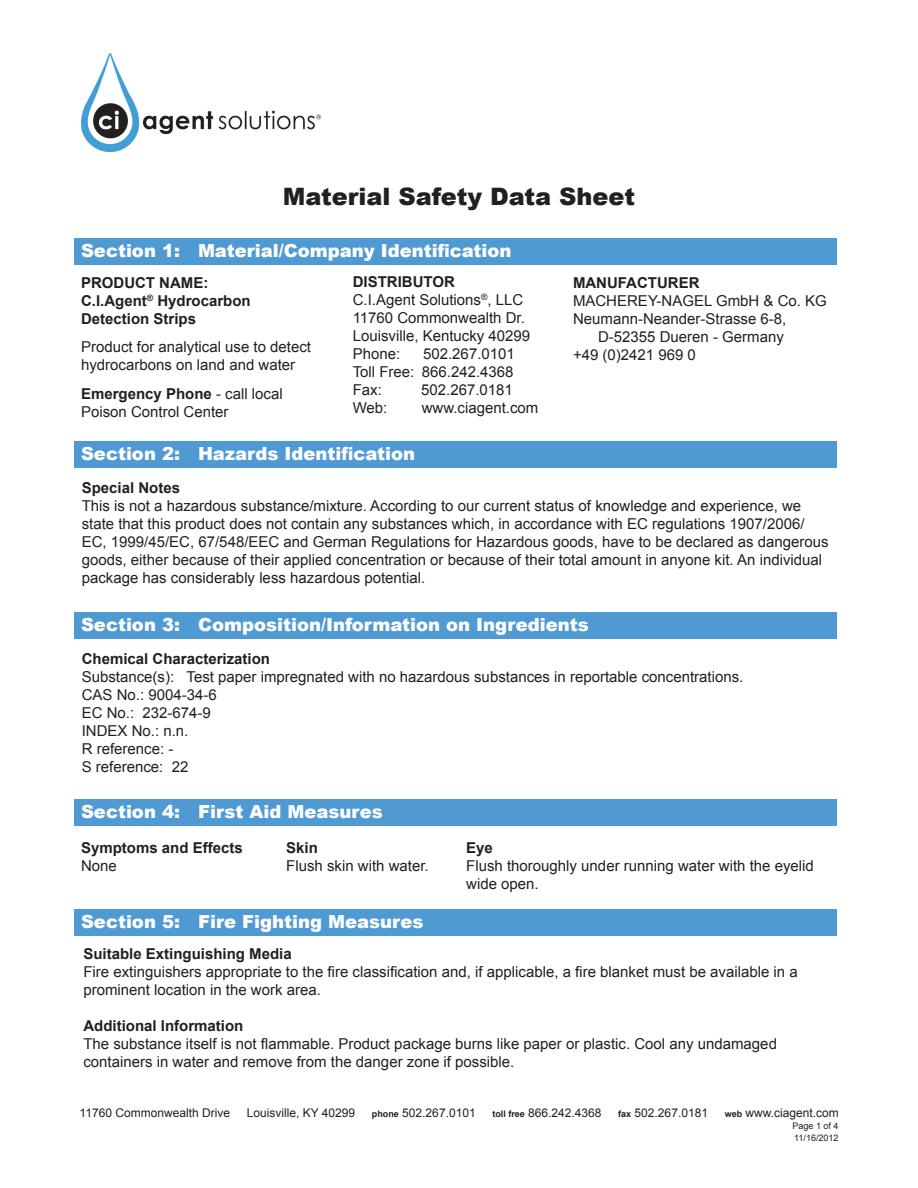
<style>
.page{position:relative;width:918px;height:1188px;background:#fff}
.page>*{position:absolute;margin:0;border:0;box-sizing:border-box;transform-origin:0 0}
.t1{font:900 24px "Arial";color:#231f20}
.t2{font:900 18px "Arial";color:#fff}
.t3{font:15px/18px "Arial";color:#231f20}
.t4{font:700 15px/18px "Arial";color:#231f20}
.t5{font:12px "Arial";color:#231f20}
.t6{font:9px "Arial";color:#231f20}
.s1{font-weight:400}
.s2{font-weight:700;font-size:9px}
</style>
<div class="page">
<div style="left:74px;top:238px;width:763px;height:27px;background:#509ad3"></div>
<div style="left:74px;top:612px;width:763px;height:27px;background:#509ad3"></div>
<div style="left:74px;top:441px;width:763px;height:27px;background:#509ad3"></div>
<div style="left:74px;top:799px;width:763px;height:27px;background:#509ad3"></div>
<div style="left:74px;top:909px;width:763px;height:27px;background:#509ad3"></div>
<img style="left:81px;top:54px;width:240px;height:98px">
<p class="t1" style="left:283px;top:179px;width:354px">Material Safety Data Sheet</p>
<p class="t2" style="left:81px;top:237px;width:432px">Section 1: Material/Company Identification</p>
<p class="t4" style="left:81px;top:274px;width:171px">PRODUCT NAME:<br>C.I.Agent<sup>®</sup> Hydrocarbon</p>
<p class="t4" style="left:81px;top:310px;width:117px">Detection Strips</p>
<p class="t3" style="left:81px;top:338px;width:232px">Product for analytical use to detect</p>
<p class="t3" style="left:81px;top:356px;width:216px">hydrocarbons on land and water</p>
<p class="t4" style="left:81px;top:385px;width:203px">Emergency Phone <span class="s1">- call local</span></p>
<p class="t3" style="left:81px;top:403px;width:149px">Poison Control Center</p>
<p class="t4" style="left:353px;top:273px;width:104px">DISTRIBUTOR</p>
<p class="t3" style="left:353px;top:291px;width:172px">C.I.Agent Solutions<sup>®</sup>, LLC</p>
<p class="t3" style="left:353px;top:309px;width:174px">11760 Commonwealth Dr.</p>
<p class="t3" style="left:353px;top:327px;width:179px">Louisville, Kentucky 40299</p>
<p class="t3" style="left:353px;top:345px;width:49px">Phone:</p>
<p class="t3" style="left:423px;top:345px;width:93px">502.267.0101</p>
<p class="t3" style="left:353px;top:363px;width:162px">Toll Free: 866.242.4368</p>
<p class="t3" style="left:353px;top:381px;width:31px">Fax:</p>
<p class="t3" style="left:421px;top:381px;width:93px">502.267.0181</p>
<p class="t3" style="left:353px;top:399px;width:36px">Web:</p>
<p class="t3" style="left:422px;top:399px;width:118px">www.ciagent.com</p>
<p class="t4" style="left:573px;top:274px;width:128px">MANUFACTURER</p>
<p class="t3" style="left:573px;top:292px;width:255px">MACHEREY-NAGEL GmbH &amp; Co. KG</p>
<p class="t3" style="left:573px;top:310px;width:215px;text-align:right">Neumann-Neander-Strasse 6-8,<br>D-52355 Dueren - Germany</p>
<p class="t3" style="left:573px;top:346px;width:124px">+49 (0)2421 969 0</p>
<p class="t2" style="left:81px;top:440px;width:336px">Section 2: Hazards Identification</p>
<p class="t4" style="left:82px;top:479px;width:100px">Special Notes</p>
<p class="t3" style="left:82px;top:497px;width:749px">This is not a hazardous substance/mixture. According to our current status of knowledge and experience, we state that this product does not contain any substances which, in accordance with EC regulations 1907/2006/ EC, 1999/45/EC, 67/548/EEC and German Regulations for Hazardous goods, have to be declared as dangerous goods, either because of their applied concentration or because of their total amount in anyone kit. An individual package has considerably less hazardous potential.</p>
<p class="t2" style="left:81px;top:611px;width:509px">Section 3: Composition/Information on Ingredients</p>
<p class="t4" style="left:82px;top:650px;width:190px">Chemical Characterization</p>
<p class="t3" style="left:82px;top:668px;width:663px">Substance(s): Test paper impregnated with no hazardous substances in reportable concentrations.</p>
<p class="t3" style="left:82px;top:686px;width:137px">CAS No.: 9004-34-6</p>
<p class="t3" style="left:82px;top:704px;width:131px">EC No.: 232-674-9</p>
<p class="t3" style="left:82px;top:722px;width:108px">INDEX No.: n.n.</p>
<p class="t3" style="left:82px;top:740px;width:93px">R reference: -</p>
<p class="t3" style="left:82px;top:758px;width:108px">S reference: 22</p>
<p class="t2" style="left:81px;top:799px;width:303px">Section 4: First Aid Measures</p>
<p class="t4" style="left:81px;top:839px;width:163px">Symptoms and Effects</p>
<p class="t3" style="left:81px;top:857px;width:37px">None</p>
<p class="t4" style="left:286px;top:839px;width:33px">Skin</p>
<p class="t3" style="left:286px;top:857px;width:144px">Flush skin with water.</p>
<p class="t4" style="left:466px;top:839px;width:28px">Eye</p>
<p class="t3" style="left:466px;top:856px;width:349px">Flush thoroughly under running water with the eyelid wide open.</p>
<p class="t2" style="left:81px;top:908px;width:344px">Section 5: Fire Fighting Measures</p>
<p class="t4" style="left:83px;top:945px;width:210px">Suitable Extinguishing Media</p>
<p class="t3" style="left:83px;top:963px;width:716px">Fire extinguishers appropriate to the fire classification and, if applicable, a fire blanket must be available in a prominent location in the work area.</p>
<p class="t4" style="left:83px;top:1017px;width:162px">Additional Information</p>
<p class="t3" style="left:83px;top:1035px;width:695px">The substance itself is not flammable. Product package burns like paper or plastic. Cool any undamaged containers in water and remove from the danger zone if possible.</p>
<p class="t5" style="left:80px;top:1105px;width:152px">11760 Commonwealth Drive</p>
<p class="t5" style="left:247px;top:1105px;width:110px">Louisville, KY 40299</p>
<p class="t5" style="left:372px;top:1105px;width:105px"><span class="s2">phone</span> 502.267.0101</p>
<p class="t5" style="left:492px;top:1105px;width:111px"><span class="s2">toll free</span> 866.242.4368</p>
<p class="t5" style="left:618px;top:1105px;width:91px"><span class="s2">fax</span> 502.267.0181</p>
<p class="t5" style="left:725px;top:1105px;width:116px"><span class="s2">web</span> www.ciagent.com</p>
<p class="t6" style="left:793px;top:1120px;width:48px">Page 1 of 4</p>
<p class="t6" style="left:794px;top:1132px;width:46px">11/16/2012</p>
</div>
